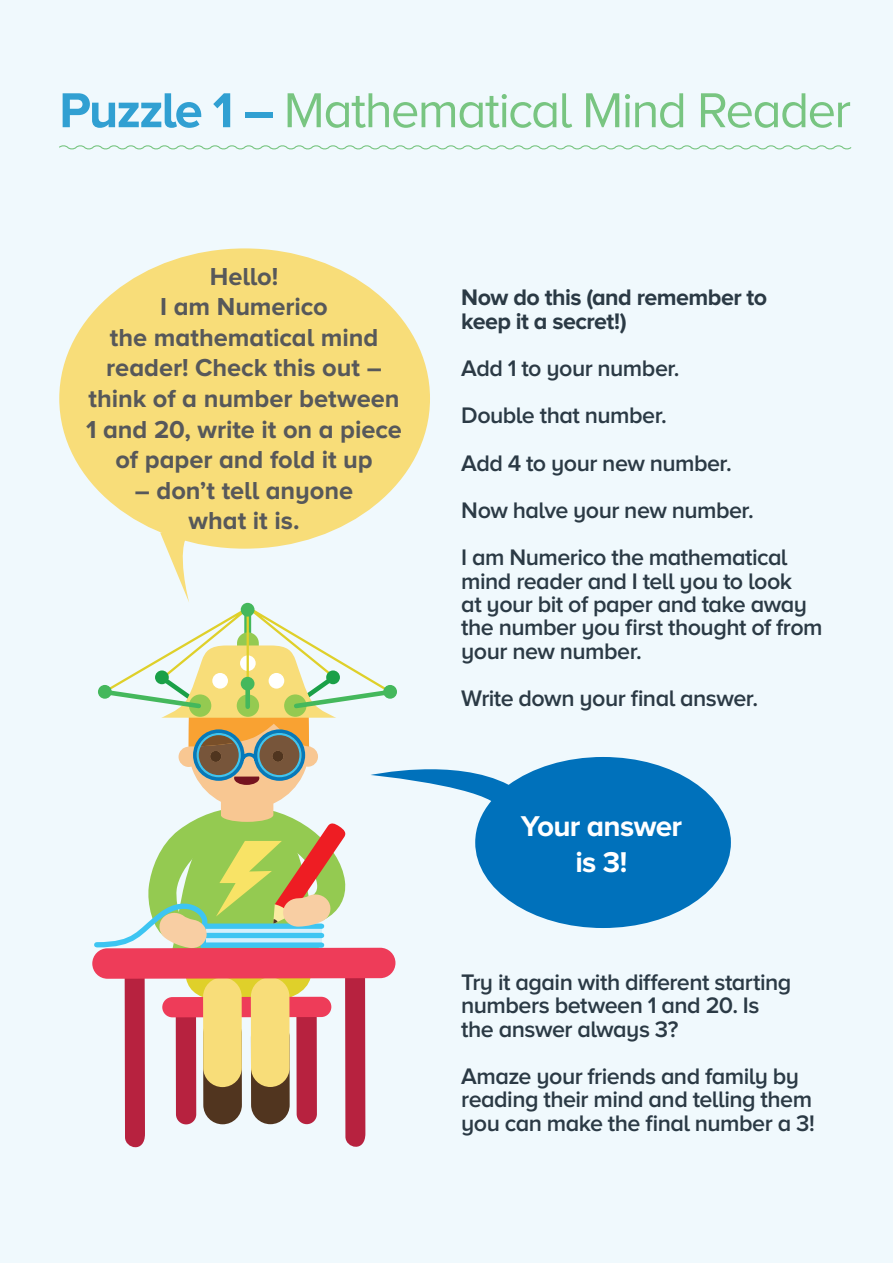
<style>
.page{position:relative;width:893px;height:1263px;background:#fff}
.page>*{position:absolute;margin:0;border:0;box-sizing:border-box;transform-origin:0 0}
.t1{font:50.85px "Proxima Nova A";letter-spacing:-.035em;color:#78c581}
.t2{font:700 29.7px/35.5px "Proxima Nova A";letter-spacing:-.025em;color:#fff;text-align:center}
.t3{font:700 25.5px/30.5px "Proxima Nova A";letter-spacing:-.005em;color:#57585a;text-align:center}
.t4{font:600 23.25px/23.2px "Proxima Nova A";letter-spacing:-.025em;color:#2b3a45}
.t5{font:700 23.25px/23.2px "Proxima Nova A";letter-spacing:-.025em;color:#2b3a45}
.s1{font-weight:700;color:#31a0d2}
</style>
<div class="page">
<div style="left:0;top:0;width:892px;height:1263px;background:#f0f9fd"></div>
<svg style="left:59px;top:145px;width:793px;height:5px"></svg>
<svg style="left:395px;top:757px;width:336px;height:171px;fill:#0071bb"></svg>
<div style="left:383px;top:685px;width:14px;height:14px;background:#44b85c;border-radius:50%"></div>
<div style="left:59px;top:248px;width:371px;height:301px;background:#f8dd79;border-radius:50%"></div>
<svg style="left:92px;top:533px;width:303px;height:615px"></svg>
<p class="t1" style="left:59px;top:82px;width:793px"><span class="s1">Puzzle 1 –</span> Mathematical Mind Reader</p>
<p class="t3" style="left:86px;top:261px;width:317px">Hello!<br>I am Numerico<br>the mathematical mind reader! Check this out – think of a number between<br>1 and 20, write it on a piece of paper and fold it up</p>
<p class="t3" style="left:135px;top:474px;width:220px">– don’t tell anyone what it is.</p>
<p class="t5" style="left:461px;top:285px;width:307px">Now do this (and remember to keep it a secret!)</p>
<p class="t4" style="left:461px;top:356px;width:220px">Add 1 to your number.</p>
<p class="t4" style="left:461px;top:403px;width:207px">Double that number.</p>
<p class="t4" style="left:461px;top:451px;width:272px">Add 4 to your new number.</p>
<p class="t4" style="left:461px;top:498px;width:294px">Now halve your new number.</p>
<p class="t4" style="left:461px;top:545px;width:363px">I am Numerico the mathematical mind reader and I tell you to look<br>at your bit of paper and take away the number you first thought of from your new number.</p>
<p class="t4" style="left:461px;top:686px;width:298px">Write down your final answer.</p>
<p class="t2" style="left:521px;top:808px;width:163px">Your answer is 3!</p>
<p class="t4" style="left:461px;top:970px;width:332px">Try it again with different starting numbers between 1 and 20. Is the answer always 3?</p>
<p class="t4" style="left:461px;top:1064px;width:355px">Amaze your friends and family by reading their mind and telling them you can make the final number a 3!</p>
</div>
